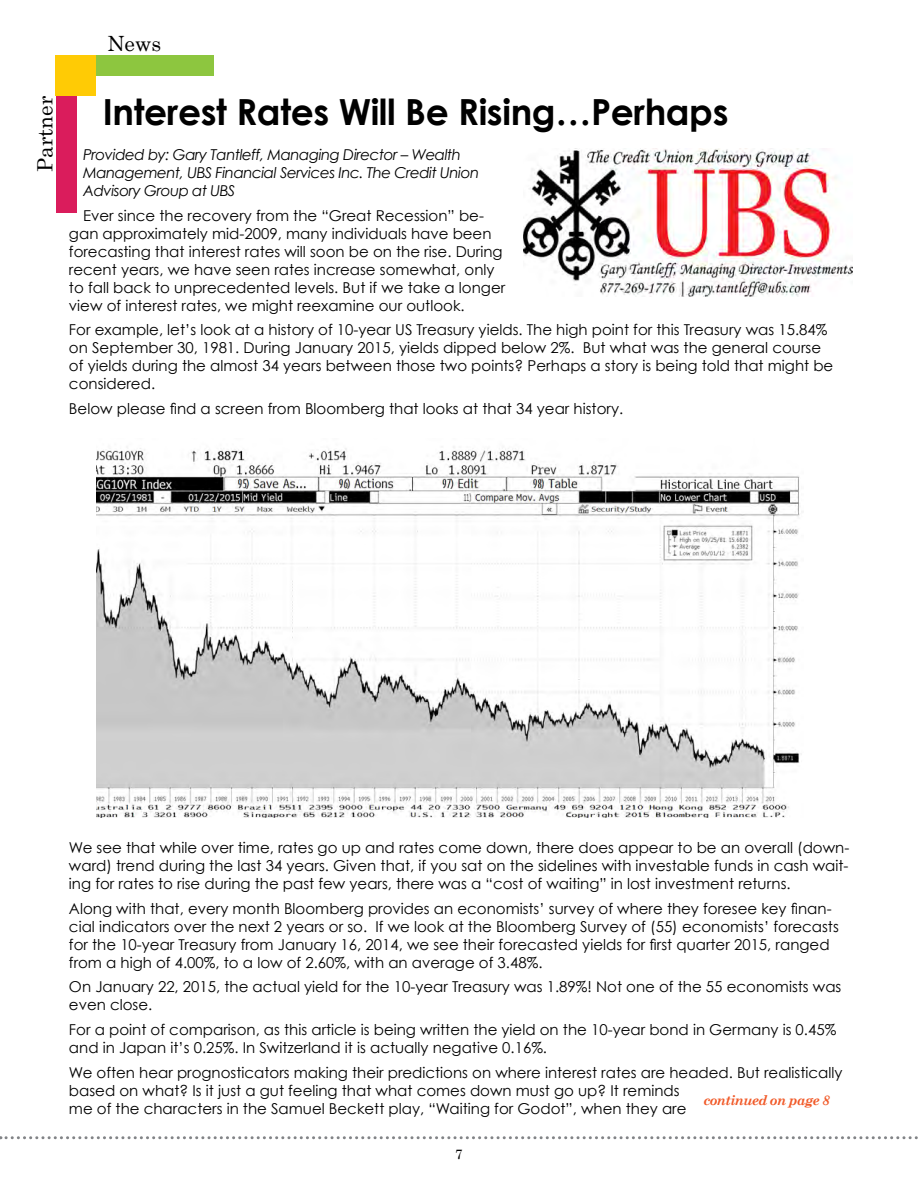
<style>
.page{position:relative;width:918px;height:1188px;background:#fff}
.page>*{position:absolute;margin:0;border:0;box-sizing:border-box;transform-origin:0 0}
.t1{font:700 36px "Century Gothic";letter-spacing:-.01em;color:#000}
.t2{font:21px "Century";color:#000}
.t3{font:15px/18px "Century Gothic";color:#000}
.t4{font:italic 15px/18px "Century Gothic";letter-spacing:-.03em;color:#000}
.t5{font:italic 700 13.5px "Century Schoolbook";letter-spacing:-.05em;color:#f15a29}
.t6{font:13.5px "Century";color:#000}
</style>
<div class="page">
<svg style="left:0;top:1136px;width:918px;height:3px"></svg>
<div style="left:56px;top:55px;width:20px;height:158px;background:#da1c5c"></div>
<div style="left:56px;top:55px;width:158px;height:21px;background:#8dc63f"></div>
<div style="left:55px;top:55px;width:41px;height:40px;background:#ffcb05"></div>
<img style="left:97px;top:446px;width:705px;height:372px">
<img style="left:524px;top:148px;width:328px;height:148px">
<h2 class="t2" style="left:108px;top:26px;width:55px">News</h2>
<h2 class="t2" style="left:27px;top:172px;width:77px;rotate:-90deg">Partner</h2>
<h1 class="t1" style="left:103px;top:89px;width:627px">Interest Rates Will Be Rising…Perhaps</h1>
<p class="t4" style="left:83px;top:145px;width:398px">Provided by: Gary Tantleff, Managing Director – Wealth<br>Management, UBS Financial Services Inc. The Credit Union<br>Advisory Group at UBS</p>
<p class="t3" style="left:69px;top:206px;width:438px;text-indent:14px">Ever since the recovery from the “Great Recession” be&shy;gan approximately mid-2009, many individuals have been forecasting that interest rates will soon be on the rise. During recent years, we have seen rates increase somewhat, only to fall back to unprecedented levels. But if we take a longer view of interest rates, we might reexamine our outlook.</p>
<p class="t3" style="left:69px;top:321px;width:766px">For example, let’s look at a history of 10-year US Treasury yields. The high point for this Treasury was 15.84% on September 30, 1981. During January 2015, yields dipped below 2%. But what was the general course of yields during the almost 34 years between those two points? Perhaps a story is being told that might be considered.</p>
<p class="t3" style="left:69px;top:400px;width:556px">Below please find a screen from Bloomberg that looks at that 34 year history.</p>
<p class="t3" style="left:69px;top:838px;width:782px;text-align:justify">We see that while over time, rates go up and rates come down, there does appear to be an overall (down&shy;ward) trend during the last 34 years. Given that, if you sat on the sidelines with investable funds in cash wait&shy;ing for rates to rise during the past few years, there was a “cost of waiting” in lost investment returns.</p>
<p class="t3" style="left:69px;top:899px;width:771px">Along with that, every month Bloomberg provides an economists’ survey of where they foresee key finan&shy;cial indicators over the next 2 years or so. If we look at the Bloomberg Survey of (55) economists’ forecasts for the 10-year Treasury from January 16, 2014, we see their forecasted yields for first quarter 2015, ranged from a high of 4.00%, to a low of 2.60%, with an average of 3.48%.</p>
<p class="t3" style="left:69px;top:978px;width:774px">On January 22, 2015, the actual yield for the 10-year Treasury was 1.89%! Not one of the 55 economists was even close.</p>
<p class="t3" style="left:69px;top:1021px;width:769px">For a point of comparison, as this article is being written the yield on the 10-year bond in Germany is 0.45% and in Japan it’s 0.25%. In Switzerland it is actually negative 0.16%.</p>
<p class="t3" style="left:69px;top:1063px;width:775px">We often hear prognosticators making their predictions on where interest rates are headed. But realistically based on what? Is it just a gut feeling that what comes down must go up? It reminds<br>me of the characters in the Samuel Beckett play, “Waiting for Godot”, when they are</p>
<p class="t5" style="left:703px;top:1092px;width:128px">continued on page 8</p>
<p class="t6" style="left:455px;top:1143px;width:9px">7</p>
</div>
